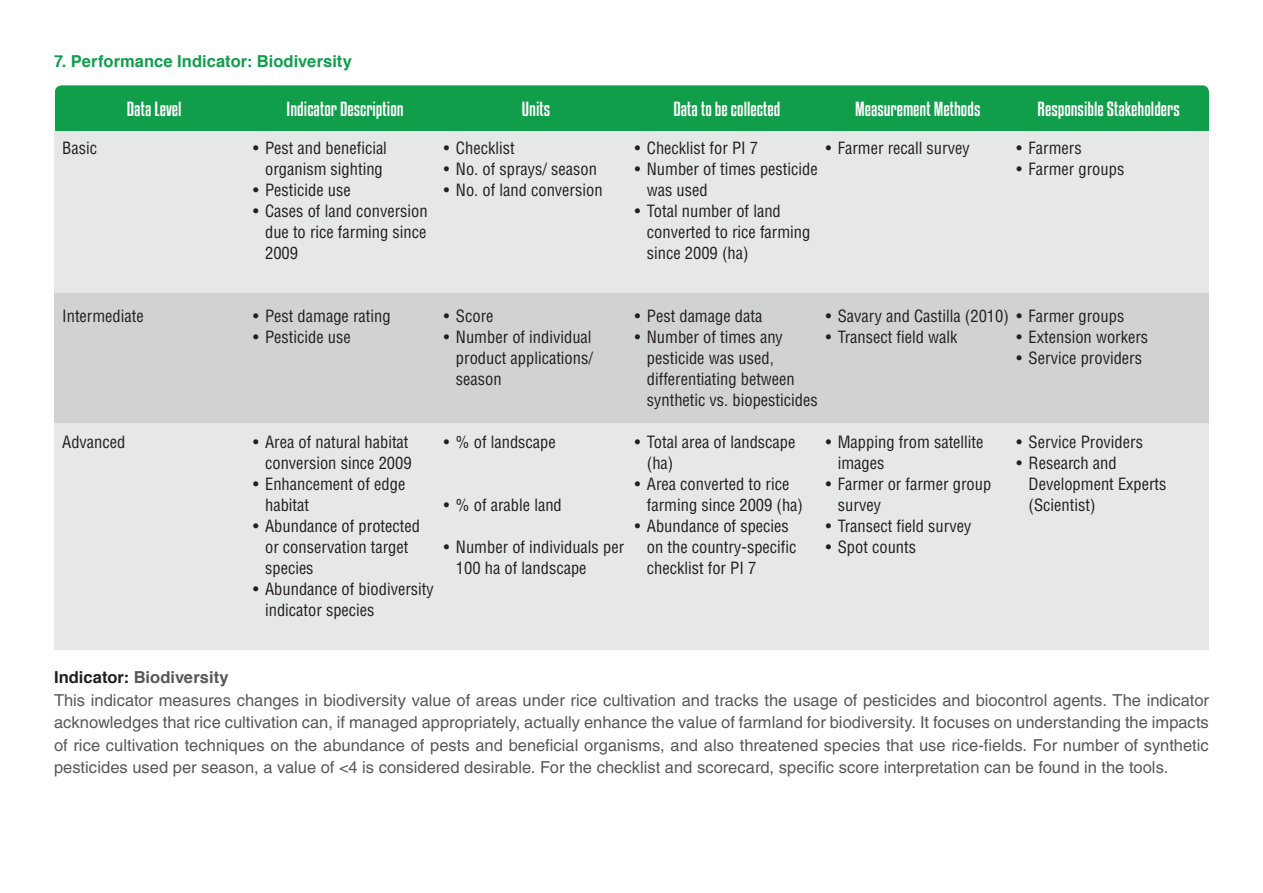
<style>
.page{position:relative;width:1263px;height:893px;background:#fff}
.page>*{position:absolute;margin:0;border:0;box-sizing:border-box;transform-origin:0 0}
.t1{font:18px "Kenyan Coffee Rg";color:#fff}
.t2{font:condensed 16.5px/21px "Helvetica";color:#231f20}
.t3{font:16.5px/22.5px "Helvetica";color:#57585a;text-align:justify}
.t4{font:700 16.5px "Helvetica";color:#119e4b}
.t5{font:700 16.5px "Helvetica";color:#57585a}
.s1{color:#231f20}
</style>
<div class="page">
<div style="left:55px;top:85px;width:1154px;height:92px;background:#119e4b;border-radius:7px"></div>
<div style="left:55px;top:131px;width:1154px;height:518px;background:#e6e7e9"></div>
<div style="left:55px;top:293px;width:1154px;height:129px;background:#d1d2d4"></div>
<p class="t4" style="left:54px;top:50px;width:299px">7. Performance Indicator: Biodiversity</p>
<p class="t2" style="left:62px;top:138px;width:36px">Basic</p>
<p class="t1" style="left:127px;top:98px;width:56px">Data Level</p>
<p class="t1" style="left:287px;top:98px;width:119px">Indicator Description</p>
<p class="t1" style="left:522px;top:98px;width:30px">Units</p>
<p class="t1" style="left:673px;top:98px;width:108px">Data to be collected</p>
<p class="t1" style="left:855px;top:98px;width:127px">Measurement Methods</p>
<p class="t1" style="left:1037px;top:98px;width:144px">Responsible Stakeholders</p>
<p class="t2" style="left:253px;top:138px;width:135px;text-align:center">• Pest and beneficial organism sighting</p>
<p class="t2" style="left:253px;top:180px;width:99px">• Pesticide use</p>
<p class="t2" style="left:265px;top:201px;width:164px;text-align:justify;text-indent:-12px">• Cases of land conversion due to rice farming since 2009</p>
<p class="t2" style="left:444px;top:138px;width:72px">• Checklist</p>
<p class="t2" style="left:444px;top:159px;width:155px">• No. of sprays/ season</p>
<p class="t2" style="left:444px;top:180px;width:160px">• No. of land conversion</p>
<p class="t2" style="left:635px;top:138px;width:125px">• Checklist for PI 7</p>
<p class="t2" style="left:647px;top:159px;width:172px;text-indent:-12px">• Number of times pesticide was used</p>
<p class="t2" style="left:647px;top:201px;width:165px;text-indent:-12px">• Total number of land converted to rice farming since 2009 (ha)</p>
<p class="t2" style="left:826px;top:138px;width:146px">• Farmer recall survey</p>
<p class="t2" style="left:1017px;top:138px;width:67px">• Farmers</p>
<p class="t2" style="left:1017px;top:159px;width:109px">• Farmer groups</p>
<p class="t2" style="left:62px;top:306px;width:83px">Intermediate</p>
<p class="t2" style="left:62px;top:431px;width:65px">Advanced</p>
<p class="t2" style="left:253px;top:306px;width:139px">• Pest damage rating</p>
<p class="t2" style="left:253px;top:327px;width:99px">• Pesticide use</p>
<p class="t2" style="left:444px;top:306px;width:51px">• Score</p>
<p class="t2" style="left:456px;top:327px;width:138px;text-align:justify;text-indent:-12px">• Number of individual product applications/ season</p>
<p class="t2" style="left:253px;top:432px;width:160px;text-align:right">• Area of natural habitat conversion since 2009</p>
<p class="t2" style="left:265px;top:474px;width:142px;text-indent:-12px">• Enhancement of edge habitat</p>
<p class="t2" style="left:265px;top:516px;width:156px;text-indent:-12px">• Abundance of protected or conservation target species</p>
<p class="t2" style="left:265px;top:579px;width:170px;text-indent:-12px">• Abundance of biodiversity indicator species</p>
<p class="t2" style="left:444px;top:432px;width:113px">• % of landscape</p>
<p class="t2" style="left:444px;top:495px;width:119px">• % of arable land</p>
<p class="t2" style="left:456px;top:537px;width:170px;text-indent:-12px">• Number of individuals per<br>100 ha of landscape</p>
<p class="t2" style="left:635px;top:306px;width:129px">• Pest damage data</p>
<p class="t2" style="left:647px;top:327px;width:172px;text-indent:-12px">• Number of times any pesticide was used, differentiating between synthetic vs. biopesticides</p>
<p class="t2" style="left:647px;top:432px;width:150px;text-indent:-12px">• Total area of landscape (ha)</p>
<p class="t2" style="left:647px;top:474px;width:158px;text-indent:-12px">• Area converted to rice farming since 2009 (ha)</p>
<p class="t2" style="left:647px;top:516px;width:151px;text-indent:-12px">• Abundance of species on the country-specific checklist for PI 7</p>
<p class="t2" style="left:826px;top:306px;width:185px">• Savary and Castilla (2010)</p>
<p class="t2" style="left:826px;top:327px;width:133px">• Transect field walk</p>
<p class="t2" style="left:838px;top:432px;width:147px;text-indent:-12px">• Mapping from satellite images</p>
<p class="t2" style="left:838px;top:474px;width:155px;text-indent:-12px">• Farmer or farmer group survey</p>
<p class="t2" style="left:826px;top:516px;width:147px">• Transect field survey</p>
<p class="t2" style="left:826px;top:537px;width:92px">• Spot counts</p>
<p class="t2" style="left:1017px;top:306px;width:109px">• Farmer groups</p>
<p class="t2" style="left:1017px;top:327px;width:133px">• Extension workers</p>
<p class="t2" style="left:1017px;top:348px;width:127px">• Service providers</p>
<p class="t2" style="left:1017px;top:432px;width:128px">• Service Providers</p>
<p class="t2" style="left:1029px;top:453px;width:139px;text-indent:-12px">• Research and<br>Development Experts (Scientist)</p>
<p class="t5" style="left:54px;top:667px;width:176px"><span class="s1">Indicator:</span> Biodiversity</p>
<p class="t3" style="left:54px;top:689px;width:1156px">This indicator measures changes in biodiversity value of areas under rice cultivation and tracks the usage of pesticides and biocontrol agents. The indicator acknowledges that rice cultivation can, if managed appropriately, actually enhance the value of farmland for biodiversity. It focuses on understanding the impacts of rice cultivation techniques on the abundance of pests and beneficial organisms, and also threatened species that use rice-fields. For number of synthetic pesticides used per season, a value of &lt;4 is considered desirable. For the checklist and scorecard, specific score interpretation can be found in the tools.</p>
</div>
